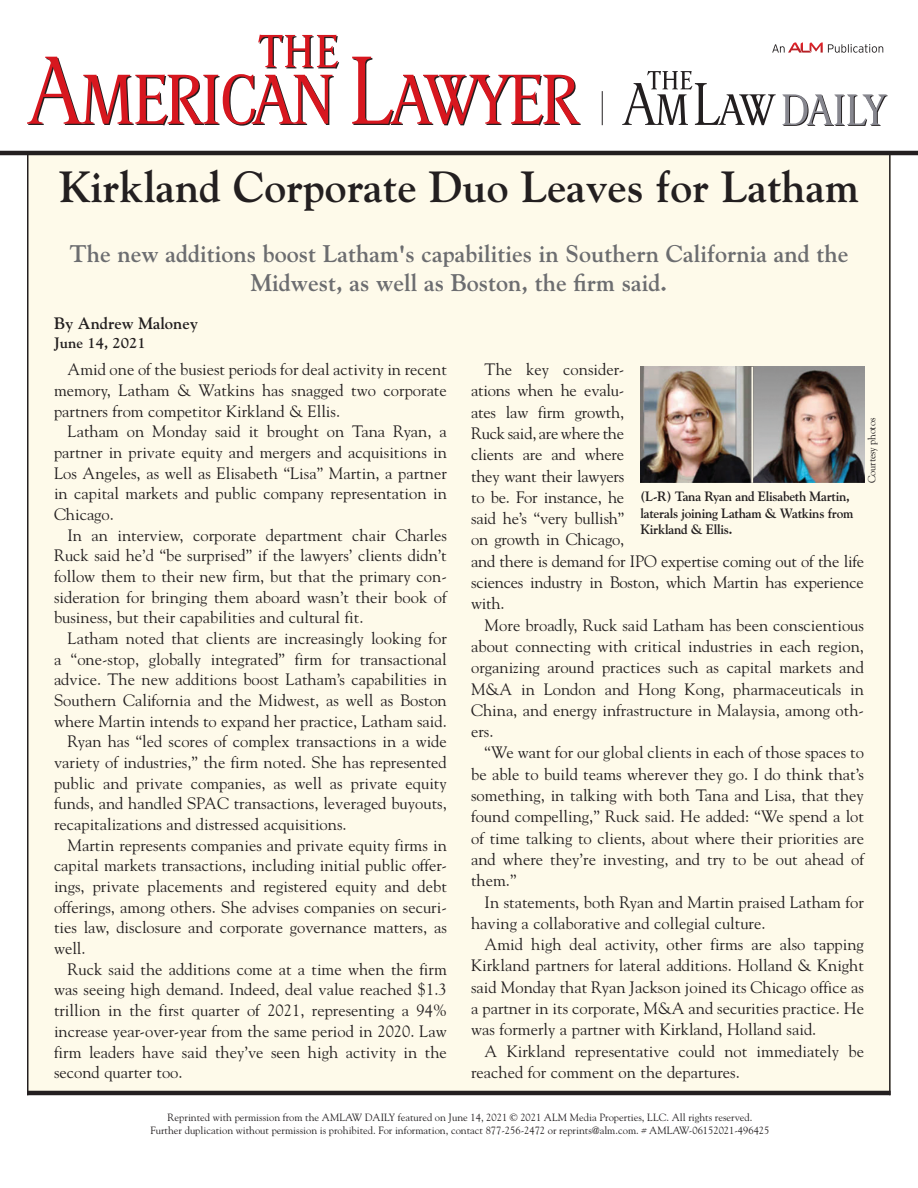
<style>
.page{position:relative;width:918px;height:1188px;background:#fff}
.page>*{position:absolute;margin:0;border:0;box-sizing:border-box;transform-origin:0 0}
.t1{font:700 43.5px "Goudy Std";color:#231f20}
.t2{font:700 24px/28.8px "Goudy Std";color:#6c6d70;text-align:center}
.t3{font:16.5px/21.3px "Goudy Std";color:#231f20;text-align:justify}
.t4{font:700 16.5px "Goudy Std";color:#231f20}
.t5{font:700 15px "Goudy Std";color:#231f20}
.t6{font:700 13.5px/16.2px "Goudy Std";letter-spacing:-.02em;color:#231f20}
.t7{font:10.5px/13.5px "Goudy Std";color:#231f20;text-align:center}
.t8{font:10.5px "Goudy Std";letter-spacing:-.02em;color:#231f20}
</style>
<div class="page">
<div style="left:27px;top:155px;width:864px;height:940px;background:#fefaea"></div>
<hr style="left:0;top:151px;width:918px;height:4px;background:#231f20">
<hr style="left:27px;top:1091px;width:864px;height:4px;background:#231f20">
<hr style="left:27px;top:154px;width:1px;height:941px;background:#231f20">
<hr style="left:889px;top:154px;width:2px;height:941px;background:#231f20">
<svg style="left:352px;top:57px;width:229px;height:69px"></svg>
<svg style="left:27px;top:34px;width:312px;height:92px"></svg>
<svg style="left:772px;top:42px;width:111px;height:11px"></svg>
<svg style="left:622px;top:71px;width:154px;height:54px"></svg>
<svg style="left:782px;top:94px;width:106px;height:32px"></svg>
<hr style="left:602px;top:91px;width:1px;height:34px;background:#231f20">
<img style="left:640px;top:367px;width:224px;height:116px">
<hr style="left:751px;top:367px;width:2px;height:116px;background:#fefaea">
<h1 class="t1" style="left:59px;top:161px;width:801px">Kirkland Corporate Duo Leaves for Latham</h1>
<h2 class="t2" style="left:70px;top:239px;width:780px">The new additions boost Latham's capabilities in Southern California and the<br>Midwest, as well as Boston, the firm said.</h2>
<p class="t4" style="left:54px;top:313px;width:145px">By Andrew Maloney</p>
<p class="t5" style="left:54px;top:333px;width:93px">June 14, 2021</p>
<p class="t3" style="left:54px;top:359px;width:394px;line-height:20.7px;text-indent:13px">Amid one of the busiest periods for deal activity in recent memory, Latham &amp; Watkins has snagged two corporate partners from competitor Kirkland &amp; Ellis.</p>
<p class="t3" style="left:54px;top:421px;width:394px;line-height:20.7px;text-indent:13px">Latham on Monday said it brought on Tana Ryan, a partner in private equity and mergers and acquisitions in Los Angeles, as well as Elisabeth “Lisa” Martin, a partner in capital markets and public company representation in Chicago.</p>
<p class="t3" style="left:54px;top:524px;width:394px;line-height:20.7px;text-indent:13px">In an interview, corporate department chair Charles Ruck said he’d “be surprised” if the lawyers’ clients didn’t follow them to their new firm, but that the primary con&shy;sideration for bringing them aboard wasn’t their book of business, but their capabilities and cultural fit.</p>
<p class="t3" style="left:68px;top:627px;width:381px">Latham noted that clients are increasingly looking for</p>
<p class="t3" style="left:54px;top:648px;width:394px">a “one-stop, globally integrated” firm for transactional</p>
<p class="t3" style="left:54px;top:669px;width:394px">advice. The new additions boost Latham’s capabilities in</p>
<p class="t3" style="left:54px;top:689px;width:394px">Southern California and the Midwest, as well as Boston</p>
<p class="t3" style="left:54px;top:710px;width:394px">where Martin intends to expand her practice, Latham said.</p>
<p class="t3" style="left:68px;top:731px;width:381px">Ryan has “led scores of complex transactions in a wide</p>
<p class="t3" style="left:54px;top:751px;width:394px">variety of industries,” the firm noted. She has represented</p>
<p class="t3" style="left:54px;top:772px;width:394px">public and private companies, as well as private equity</p>
<p class="t3" style="left:54px;top:793px;width:394px">funds, and handled SPAC transactions, leveraged buyouts,</p>
<p class="t3" style="left:54px;top:814px;width:294px">recapitalizations and distressed acquisitions.</p>
<p class="t3" style="left:68px;top:834px;width:381px">Martin represents companies and private equity firms in</p>
<p class="t3" style="left:54px;top:855px;width:394px">capital markets transactions, including initial public offer-</p>
<p class="t3" style="left:54px;top:876px;width:394px">ings, private placements and registered equity and debt</p>
<p class="t3" style="left:54px;top:896px;width:394px">offerings, among others. She advises companies on securi-</p>
<p class="t3" style="left:54px;top:917px;width:394px">ties law, disclosure and corporate governance matters, as</p>
<p class="t3" style="left:54px;top:938px;width:33px">well.</p>
<p class="t3" style="left:67px;top:958px;width:381px">Ruck said the additions come at a time when the firm</p>
<p class="t3" style="left:54px;top:979px;width:394px">was seeing high demand. Indeed, deal value reached $1.3</p>
<p class="t3" style="left:54px;top:1000px;width:394px">trillion in the first quarter of 2021, representing a 94%</p>
<p class="t3" style="left:54px;top:1020px;width:394px">increase year-over-year from the same period in 2020. Law</p>
<p class="t3" style="left:54px;top:1041px;width:394px">firm leaders have said they’ve seen high activity in the</p>
<p class="t3" style="left:54px;top:1062px;width:130px">second quarter too.</p>
<p class="t3" style="left:471px;top:358px;width:394px;text-align:left;text-indent:13px">The key consider-<br>ations when he evalu-<br>ates law firm growth,<br>Ruck said, are where the<br>clients are and where<br>they want their lawyers<br>to be. For instance, he<br>said he’s “very bullish”<br>on growth in Chicago,<br>and there is demand for IPO expertise coming out of the life sciences industry in Boston, which Martin has experience with.</p>
<p class="t3" style="left:471px;top:614px;width:394px;text-indent:13px">More broadly, Ruck said Latham has been conscientious about connecting with critical industries in each region, organizing around practices such as capital markets and M&amp;A in London and Hong Kong, pharmaceuticals in China, and energy infrastructure in Malaysia, among oth&shy;ers.</p>
<p class="t3" style="left:471px;top:742px;width:394px;text-indent:13px">“We want for our global clients in each of those spaces to be able to build teams wherever they go. I do think that’s something, in talking with both Tana and Lisa, that they found compelling,” Ruck said. He added: “We spend a lot of time talking to clients, about where their priorities are and where they’re investing, and try to be out ahead of them.”</p>
<p class="t3" style="left:471px;top:891px;width:394px;text-indent:13px">In statements, both Ryan and Martin praised Latham for having a collaborative and collegial culture.</p>
<p class="t3" style="left:471px;top:934px;width:394px;text-indent:13px">Amid high deal activity, other firms are also tapping Kirkland partners for lateral additions. Holland &amp; Knight said Monday that Ryan Jackson joined its Chicago office as a partner in its corporate, M&amp;A and securities practice. He was formerly a partner with Kirkland, Holland said.</p>
<p class="t3" style="left:471px;top:1040px;width:394px;text-indent:13px">A Kirkland representative could not immediately be reached for comment on the departures.</p>
<p class="t8" style="left:865px;top:483px;width:66px;rotate:-90deg">Courtesy photos</p>
<p class="t6" style="left:640px;top:489px;width:214px">(L-R) Tana Ryan and Elisabeth Martin, laterals joining Latham &amp; Watkins from<br>Kirkland &amp; Ellis.</p>
<p class="t7" style="left:151px;top:1110px;width:620px">Reprinted with permission from the AMLAW DAILY featured on June 14, 2021 © 2021 ALM Media Properties, LLC. All rights reserved.<br>Further duplication without permission is prohibited. For information, contact 877-256-2472 or reprints@alm.com. # AMLAW-06152021-496425</p>
</div>
